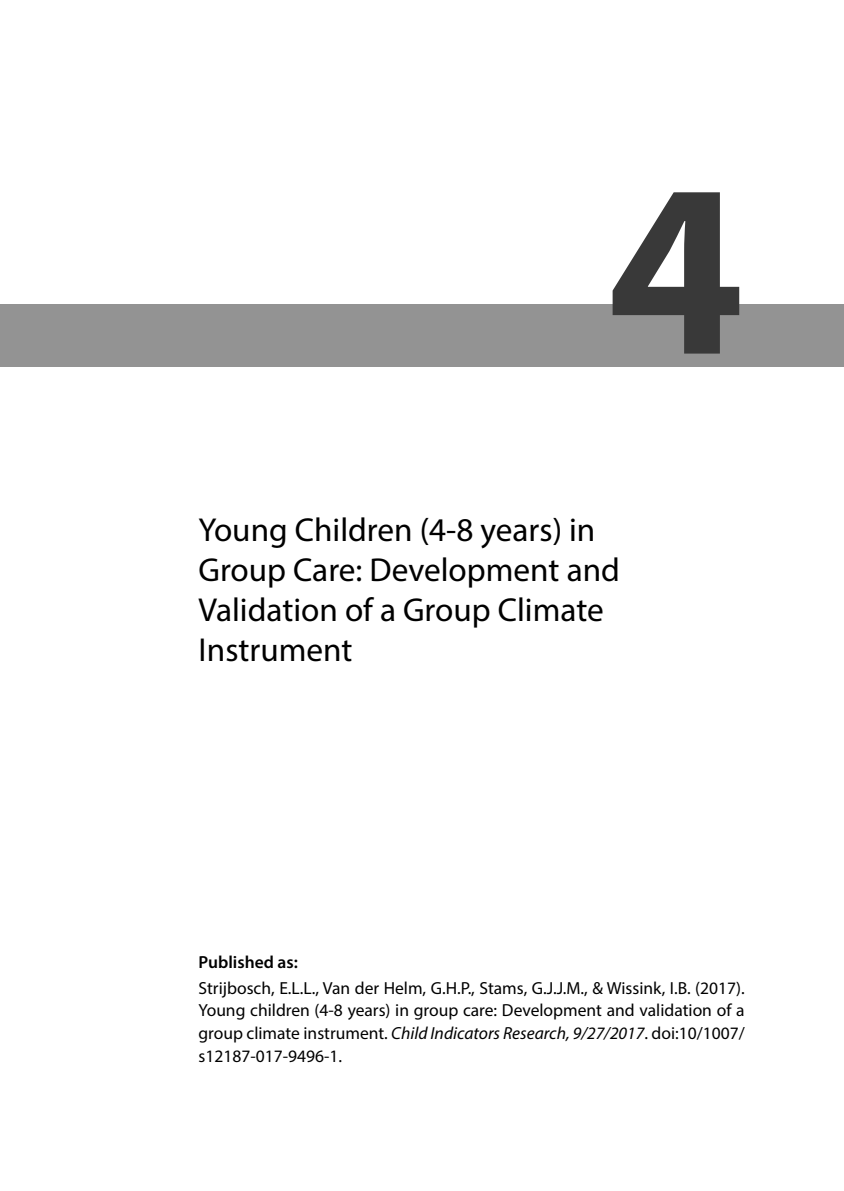
<style>
.page{position:relative;width:844px;height:1191px;background:#fff}
.page>*{position:absolute;margin:0;border:0;box-sizing:border-box;transform-origin:0 0}
.t1{font:700 248.15px "Myriad Pro";color:#393939}
.t2{font:33.25px/39.9px "Myriad Pro";color:#000}
.t3{font:17.5px/22.8px "Myriad Pro";color:#000;text-align:justify}
.t4{font:600 17.5px "Myriad Pro";color:#000}
.s1{font-style:italic}
</style>
<div class="page">
<div style="left:0;top:304px;width:843px;height:63px;background:#939393"></div>
<h1 class="t1" style="left:606px;top:108px;width:139px">4</h1>
<h2 class="t2" style="left:198px;top:509px;width:423px">Young Children (4-8 years) in<br>Group Care: Development and<br>Validation of a Group Climate<br>Instrument</h2>
<p class="t4" style="left:198px;top:951px;width:101px">Published as:</p>
<p class="t3" style="left:198px;top:976px;width:547px">Strijbosch, E.L.L., Van der Helm, G.H.P., Stams, G.J.J.M., &amp; Wissink, I.B. (2017).<br>Young children (4-8 years) in group care: Development and validation of a group climate instrument. <span class="s1">Child Indicators Research, 9/27/2017</span>. doi:10/1007/ s12187-017-9496-1.</p>
</div>
